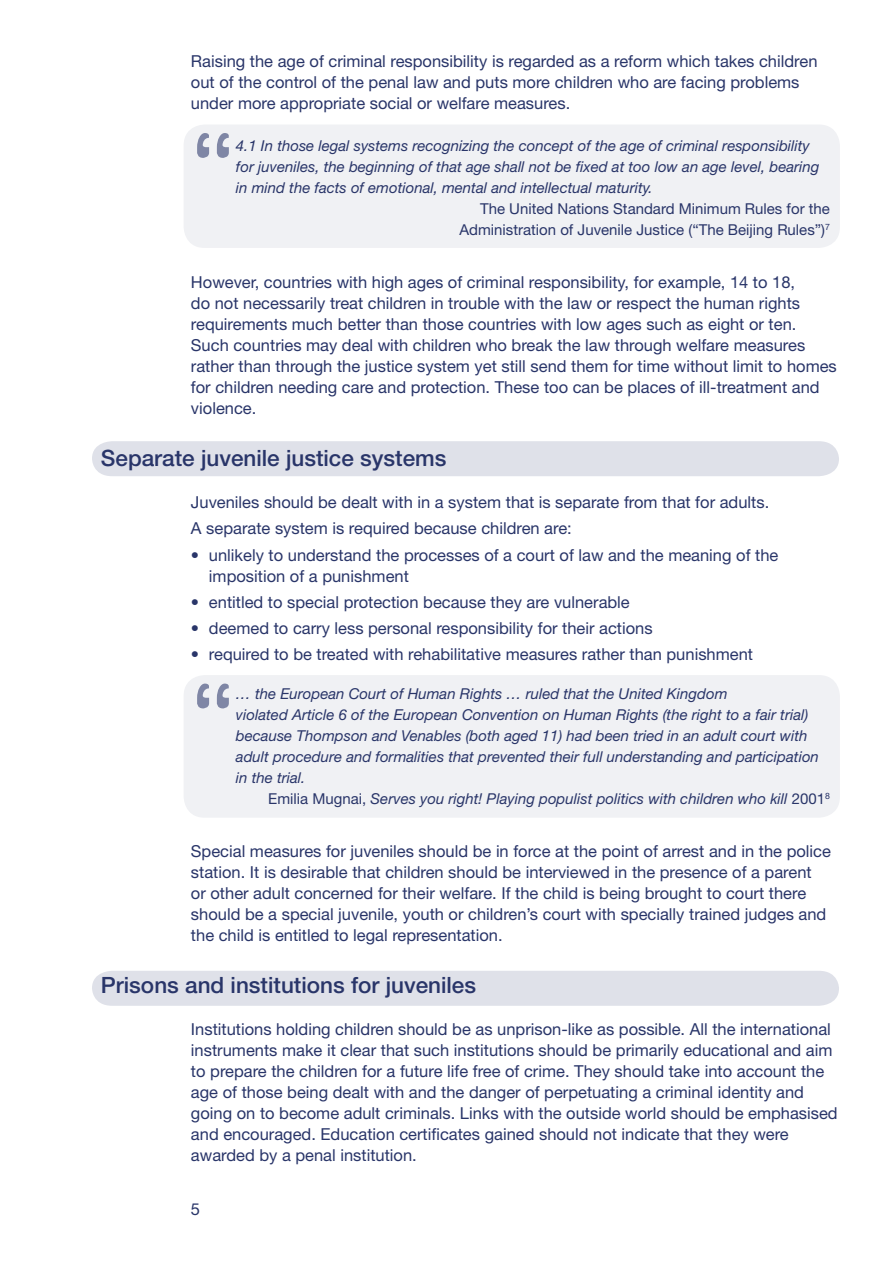
<style>
.page{position:relative;width:893px;height:1263px;background:#fff}
.page>*{position:absolute;margin:0;border:0;box-sizing:border-box;transform-origin:0 0}
.t1{font:500 22.5px "Helvetica Neue";color:#293569}
.t2{font:16.5px/21px "Helvetica Neue";color:#293569}
.t3{font:italic 15px/21px "Helvetica Neue";color:#293569}
.t4{font:15px/21px "Helvetica Neue";color:#293569;text-align:right}
.s1{font-style:normal}
</style>
<div class="page">
<div style="left:92px;top:971px;width:747px;height:35px;background:#dfe1e9"></div>
<div style="left:184px;top:675px;width:656px;height:143px;background:#f0f1f4"></div>
<svg style="left:197px;top:683px;width:32px;height:25px"></svg>
<div style="left:92px;top:441px;width:747px;height:35px;background:#dfe1e9"></div>
<div style="left:184px;top:125px;width:656px;height:123px;background:#f0f1f4"></div>
<svg style="left:197px;top:133px;width:32px;height:25px"></svg>
<p class="t2" style="left:191px;top:50px;width:628px">Raising the age of criminal responsibility is regarded as a reform which takes children out of the control of the penal law and puts more children who are facing problems under more appropriate social or welfare measures.</p>
<p class="t3" style="left:236px;top:135px;width:585px">4.1 In those legal systems recognizing the concept of the age of criminal responsibility for juveniles, the beginning of that age shall not be fixed at too low an age level, bearing in mind the facts of emotional, mental and intellectual maturity.</p>
<p class="t4" style="left:459px;top:198px;width:372px">The United Nations Standard Minimum Rules for the<br>Administration of Juvenile Justice (“The Beijing Rules”)<sup>7</sup></p>
<p class="t2" style="left:191px;top:271px;width:647px">However, countries with high ages of criminal responsibility, for example, 14 to 18,<br>do not necessarily treat children in trouble with the law or respect the human rights requirements much better than those countries with low ages such as eight or ten.<br>Such countries may deal with children who break the law through welfare measures rather than through the justice system yet still send them for time without limit to homes for children needing care and protection. These too can be places of ill-treatment and violence.</p>
<h1 class="t1" style="left:101px;top:445px;width:347px">Separate juvenile justice systems</h1>
<p class="t2" style="left:191px;top:489px;width:580px;line-height:26.2px">Juveniles should be dealt with in a system that is separate from that for adults.<br>A separate system is required because children are:</p>
<p class="t2" style="left:209px;top:544px;width:571px;text-indent:-18px">• unlikely to understand the processes of a court of law and the meaning of the imposition of a punishment</p>
<p class="t2" style="left:191px;top:591px;width:440px">• entitled to special protection because they are vulnerable</p>
<p class="t2" style="left:191px;top:617px;width:463px">• deemed to carry less personal responsibility for their actions</p>
<p class="t2" style="left:191px;top:644px;width:564px">• required to be treated with rehabilitative measures rather than punishment</p>
<p class="t3" style="left:236px;top:683px;width:584px">… the European Court of Human Rights … ruled that the United Kingdom<br>violated Article 6 of the European Convention on Human Rights (the right to a fair trial) because Thompson and Venables (both aged 11) had been tried in an adult court with adult procedure and formalities that prevented their full understanding and participation in the trial.</p>
<p class="t3" style="left:268px;top:788px;width:563px"><span class="s1">Emilia Mugnai,</span> Serves you right! Playing populist politics with children who kill <span class="s1">2001</span><sup>8</sup></p>
<p class="t2" style="left:191px;top:840px;width:641px">Special measures for juveniles should be in force at the point of arrest and in the police station. It is desirable that children should be interviewed in the presence of a parent<br>or other adult concerned for their welfare. If the child is being brought to court there should be a special juvenile, youth or children’s court with specially trained judges and the child is entitled to legal representation.</p>
<h1 class="t1" style="left:101px;top:972px;width:377px">Prisons and institutions for juveniles</h1>
<p class="t2" style="left:191px;top:1019px;width:648px">Institutions holding children should be as unprison-like as possible. All the international instruments make it clear that such institutions should be primarily educational and aim to prepare the children for a future life free of crime. They should take into account the age of those being dealt with and the danger of perpetuating a criminal identity and going on to become adult criminals. Links with the outside world should be emphasised and encouraged. Education certificates gained should not indicate that they were awarded by a penal institution.</p>
<p class="t2" style="left:191px;top:1198px;width:11px">5</p>
</div>
